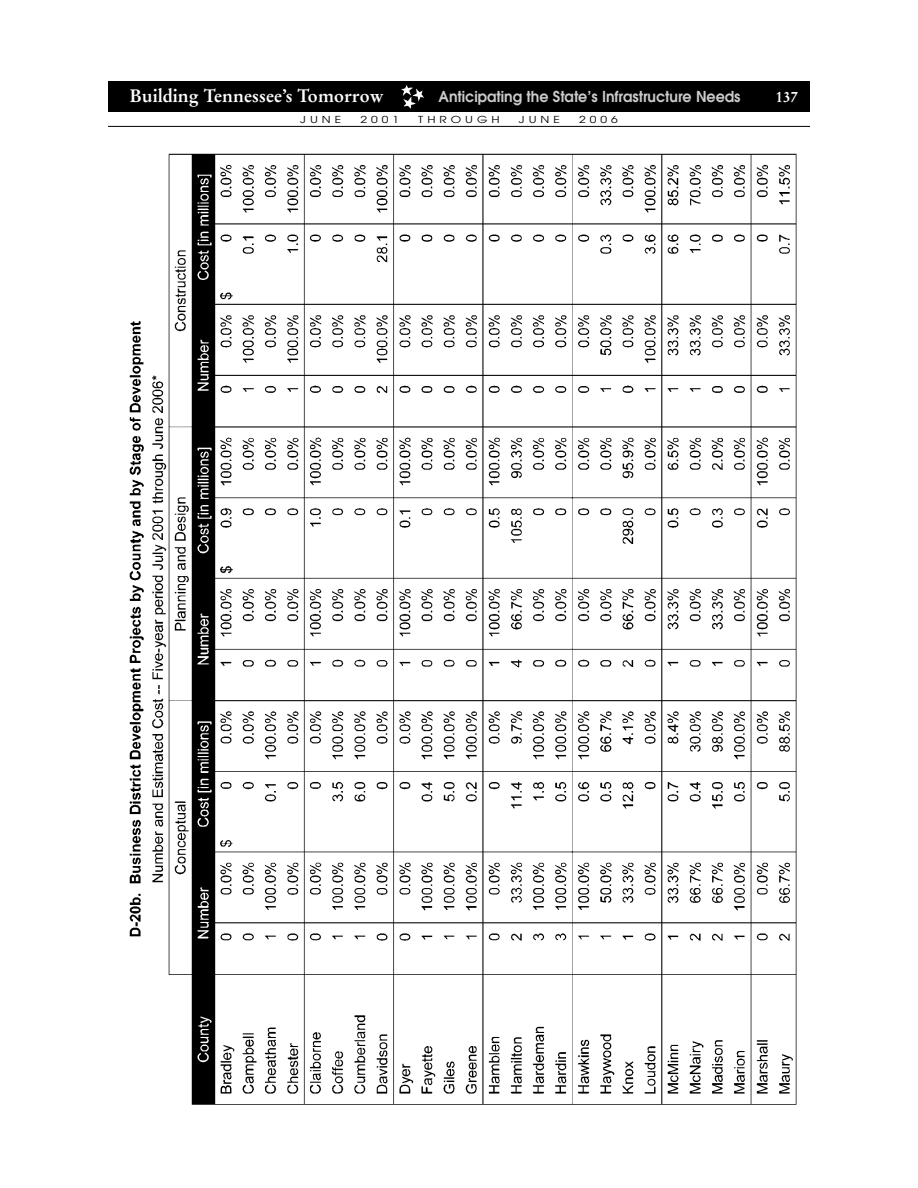
<style>
.page{position:relative;width:918px;height:1188px;background:#fff}
.page>*{position:absolute;margin:0;border:0;box-sizing:border-box;transform-origin:0 0}
.t1{font:700 18px "Stempel Garamond";color:#fff}
.t2{font:600 15px "Avant Garde";color:#ccc;scale:.95 1}
.t3{font:700 15px "Stempel Garamond";color:#fff}
.t4{font:9.6px "Avant Garde";letter-spacing:.33em;color:#000;scale:1.25 1}
</style>
<div class="page">
<img style="left:129px;top:153px;width:668px;height:952px">
<div style="left:108px;top:81px;width:702px;height:30px;background:#000"></div>
<img style="left:401px;top:86px;width:22px;height:22px">
<hr style="left:108px;top:126px;width:702px;height:1px;background:#000">
<p class="t1" style="left:130px;top:88px;width:256px">Building Tennessee’s Tomorrow</p>
<p class="t2" style="left:438px;top:91px;width:319px">Anticipating the State’s Infrastructure Needs</p>
<p class="t3" style="left:776px;top:90px;width:24px">137</p>
<p class="t4" style="left:300px;top:116px;width:34px">JUNE</p>
<p class="t4" style="left:360px;top:116px;width:32px">2001</p>
<p class="t4" style="left:418px;top:116px;width:67px">THROUGH</p>
<p class="t4" style="left:519px;top:116px;width:34px">JUNE</p>
<p class="t4" style="left:579px;top:116px;width:32px">2006</p>
</div>
